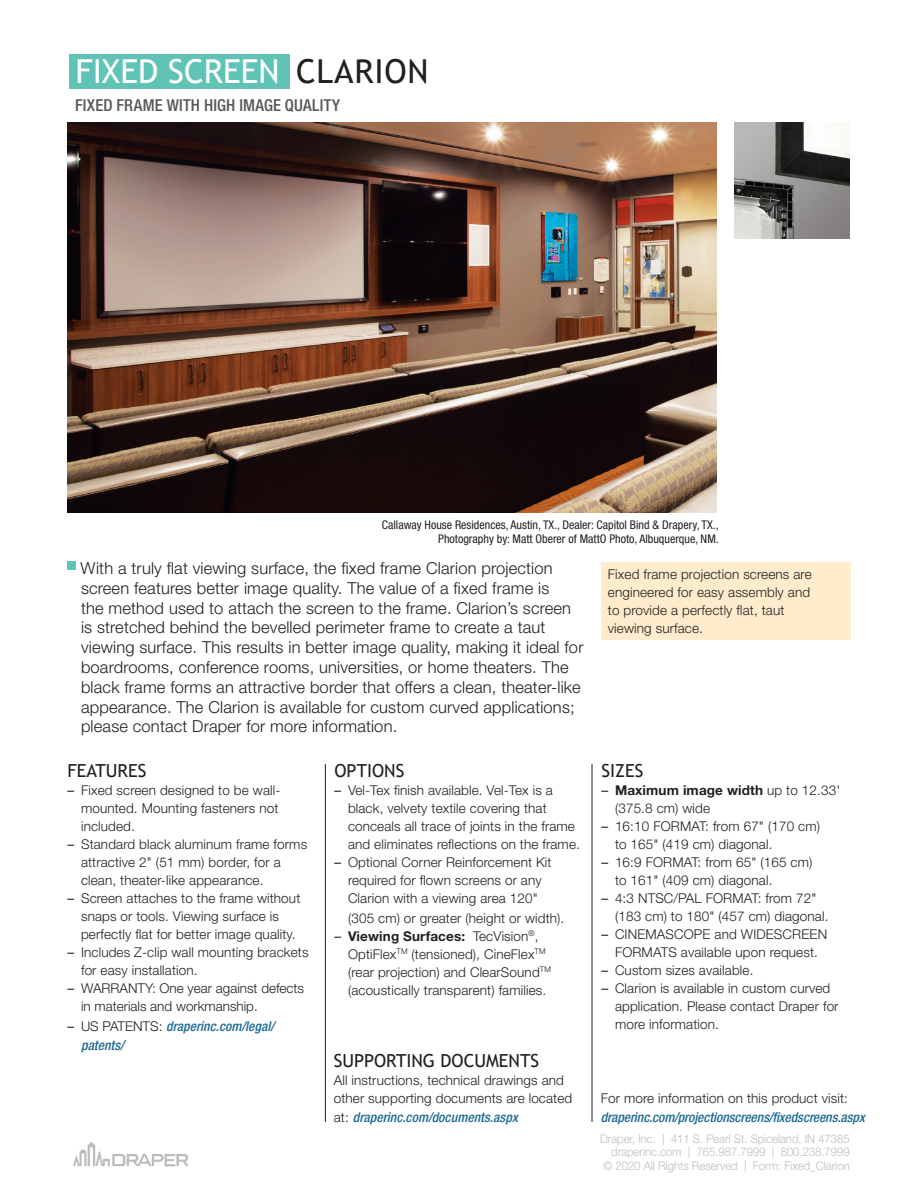
<style>
.page{position:relative;width:918px;height:1188px;background:#fff}
.page>*{position:absolute;margin:0;border:0;box-sizing:border-box;transform-origin:0 0}
.t1{font:33px "Trebuchet MS";color:#fff}
.t2{font:33px "Trebuchet MS";letter-spacing:.025em;color:#231f20}
.SMALL_HEADER{font:18px "Trebuchet MS";color:#231f20}
.LARGE_PARAGRAPH{font:300 16.5px/19.8px "Helvetica Neue LT Std";letter-spacing:.01em;color:#231f20}
.SUBHEAD{font:500 condensed 16.5px "Helvetica Neue LT Std";letter-spacing:.015em;color:#57585a}
.BODY_COPY{font:300 13.5px/18px "Helvetica Neue LT Std";letter-spacing:.01em;color:#231f20}
.t3{font:italic 500 condensed 13.5px/19.5px "Helvetica Neue LT Std";color:#1b6993}
.t4{font:300 12px/13.5px "Helvetica Neue LT Std";color:#bcbdc0;text-align:right;scale:.94 1}
.BELOW_PHOTO{font:condensed 12px/14.4px "Helvetica Neue LT Std";color:#231f20;text-align:right}
.s1{font-weight:400}
.s2{font-weight:400;font-style:normal;font-stretch:normal;color:#231f20}
.s3{font-weight:300;font-style:normal;font-stretch:normal;color:#231f20}
.s4{font-weight:700}
</style>
<div class="page">
<div style="left:69px;top:54px;width:220px;height:34px;background:#5fc4b6"></div>
<div style="left:601px;top:562px;width:249px;height:77px;background:#feeccc"></div>
<div style="left:68px;top:561px;width:8px;height:8px;background:#5fc4b6"></div>
<hr style="left:592px;top:764px;width:1px;height:358px;background:#231f20">
<hr style="left:325px;top:764px;width:1px;height:358px;background:#231f20">
<svg style="left:73px;top:1142px;width:116px;height:24px"></svg>
<img style="left:68px;top:122px;width:649px;height:391px">
<img style="left:735px;top:123px;width:115px;height:115px">
<h1 class="t1" style="left:75px;top:51px;width:205px">FIXED SCREEN</h1>
<p class="t2" style="left:296px;top:51px;width:134px">CLARION</p>
<p class="SUBHEAD" style="left:75px;top:95px;width:266px">FIXED FRAME WITH HIGH IMAGE QUALITY</p>
<p class="BELOW_PHOTO" style="left:382px;top:517px;width:338px">Callaway House Residences, Austin, TX., Dealer: Capitol Bind &amp; Drapery, TX.,<br>Photography by: Matt Oberer of MattO Photo, Albuquerque, NM.</p>
<p class="LARGE_PARAGRAPH" style="left:81px;top:558px;width:504px">With a truly flat viewing surface, the fixed frame Clarion projection screen features better image quality. The value of a fixed frame is<br>the method used to attach the screen to the frame. Clarion’s screen is stretched behind the bevelled perimeter frame to create a taut viewing surface. This results in better image quality, making it ideal for boardrooms, conference rooms, universities, or home theaters. The black frame forms an attractive border that offers a clean, theater-like appearance. The Clarion is available for custom curved applications; please contact Draper for more information.</p>
<p class="SMALL_HEADER" style="left:68px;top:759px;width:80px">FEATURES</p>
<p class="BODY_COPY" style="left:81px;top:781px;width:201px;text-indent:-14px"><span class="s1">–</span> Fixed screen designed to be wall&shy;mounted. Mounting fasteners not included.</p>
<p class="BODY_COPY" style="left:81px;top:835px;width:228px;text-indent:-14px"><span class="s1">–</span> Standard black aluminum frame forms attractive 2" (51 mm) border, for a clean, theater-like appearance.</p>
<p class="BODY_COPY" style="left:81px;top:889px;width:221px;text-indent:-14px"><span class="s1">–</span> Screen attaches to the frame without snaps or tools. Viewing surface is perfectly flat for better image quality.</p>
<p class="BODY_COPY" style="left:81px;top:943px;width:229px;text-indent:-14px"><span class="s1">–</span> Includes Z-clip wall mounting brackets for easy installation.</p>
<p class="BODY_COPY" style="left:81px;top:979px;width:225px;text-indent:-14px"><span class="s1">–</span> WARRANTY: One year against defects in materials and workmanship.</p>
<p class="t3" style="left:81px;top:1016px;width:195px;text-indent:-14px"><span class="s2">–</span> <span class="s3">US PATENTS:</span> draperinc.com/legal/ patents/</p>
<p class="SMALL_HEADER" style="left:334px;top:759px;width:71px">OPTIONS</p>
<p class="BODY_COPY" style="left:348px;top:781px;width:233px;text-indent:-14px"><span class="s1">–</span> Vel-Tex finish available. Vel-Tex is a black, velvety textile covering that conceals all trace of joints in the frame and eliminates reflections on the frame.</p>
<p class="BODY_COPY" style="left:334px;top:853px;width:219px;text-align:center"><span class="s1">–</span> Optional Corner Reinforcement Kit required for flown screens or any<br>Clarion with a viewing area 120"</p>
<p class="BODY_COPY" style="left:348px;top:909px;width:218px">(305 cm) or greater (height or width).</p>
<p class="BODY_COPY" style="left:348px;top:927px;width:204px;text-indent:-14px"><span class="s1">–</span> <span class="s4">Viewing Surfaces:</span> TecVision<sup>®</sup>, OptiFlex<sup>TM</sup> (tensioned), CineFlex<sup>TM </sup>(rear projection) and ClearSound<sup>TM </sup>(acoustically transparent) families.</p>
<h2 class="SMALL_HEADER" style="left:334px;top:1049px;width:207px">SUPPORTING DOCUMENTS</h2>
<p class="BODY_COPY" style="left:334px;top:1070px;width:240px">All instructions, technical drawings and other supporting documents are located</p>
<p class="t3" style="left:334px;top:1108px;width:186px"><span class="s3">at:</span> draperinc.com/documents.aspx</p>
<p class="BODY_COPY" style="left:608px;top:564px;width:205px">Fixed frame projection screens are engineered for easy assembly and to provide a perfectly flat, taut viewing surface.</p>
<p class="SMALL_HEADER" style="left:602px;top:759px;width:43px">SIZES</p>
<p class="BODY_COPY" style="left:615px;top:781px;width:227px;text-indent:-14px"><span class="s1">–</span> <span class="s4">Maximum image width</span> up to 12.33' (375.8 cm) wide</p>
<p class="BODY_COPY" style="left:615px;top:817px;width:206px;text-indent:-14px"><span class="s1">–</span> 16:10 FORMAT: from 67" (170 cm) to 165" (419 cm) diagonal.</p>
<p class="BODY_COPY" style="left:615px;top:853px;width:199px;text-indent:-14px"><span class="s1">–</span> 16:9 FORMAT: from 65" (165 cm) to 161" (409 cm) diagonal.</p>
<p class="BODY_COPY" style="left:615px;top:889px;width:215px;text-indent:-14px"><span class="s1">–</span> 4:3 NTSC/PAL FORMAT: from 72" (183 cm) to 180" (457 cm) diagonal.</p>
<p class="BODY_COPY" style="left:602px;top:925px;width:227px;text-align:center"><span class="s1">–</span> CINEMASCOPE and WIDESCREEN<br>FORMATS available upon request.</p>
<p class="BODY_COPY" style="left:602px;top:961px;width:153px"><span class="s1">–</span> Custom sizes available.</p>
<p class="BODY_COPY" style="left:615px;top:979px;width:225px;text-indent:-14px"><span class="s1">–</span> Clarion is available in custom curved application. Please contact Draper for more information.</p>
<p class="BODY_COPY" style="left:601px;top:1088px;width:249px">For more information on this product visit:</p>
<p class="t3" style="left:601px;top:1108px;width:266px">draperinc.com/projectionscreens/fixedscreens.aspx</p>
<p class="t4" style="left:600px;top:1131px;width:267px">Draper, Inc. | 411 S. Pearl St. Spiceland, IN 47385 draperinc.com | 765.987.7999 | 800.238.7999 © 2020 All Rights Reserved | Form: Fixed_Clarion</p>
</div>
